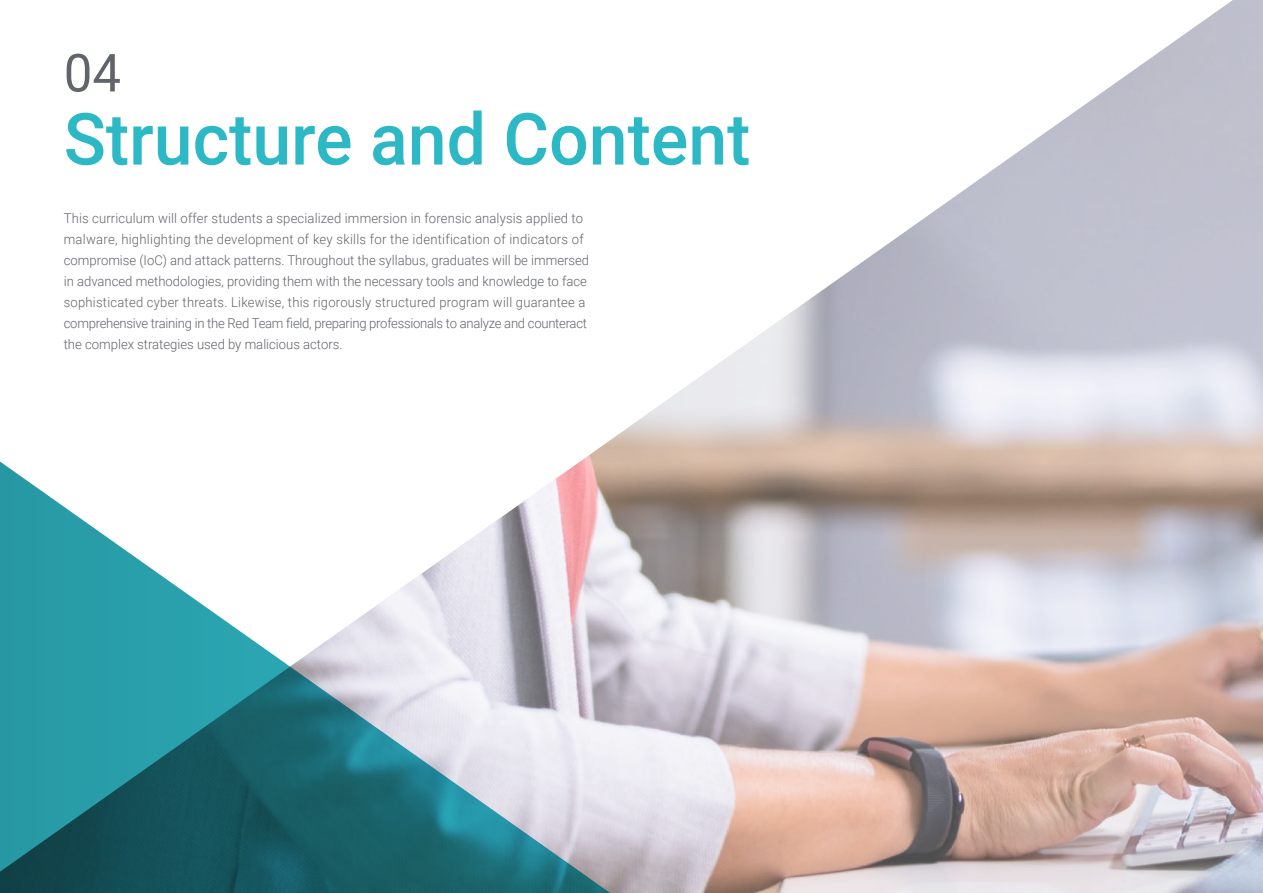
<style>
.page{position:relative;width:1263px;height:893px;background:#fff}
.page>*{position:absolute;margin:0;border:0;box-sizing:border-box;transform-origin:0 0}
.t1{font:500 72px "Roboto";color:#2db8c5}
.t2{font:52.5px "Roboto";color:#61646a}
.t3{font:300 13.5px/21px "Roboto";color:#61646a}
</style>
<div class="page">
<img style="left:602px;top:0;width:661px;height:893px">
<svg style="left:0;top:446px;width:640px;height:447px"></svg>
<h2 class="t2" style="left:64px;top:36px;width:59px">04</h2>
<h1 class="t1" style="left:64px;top:89px;width:688px">Structure and Content</h1>
<p class="t3" style="left:64px;top:207px;width:527px">This curriculum will offer students a specialized immersion in forensic analysis applied to malware, highlighting the development of key skills for the identification of indicators of compromise (IoC) and attack patterns. Throughout the syllabus, graduates will be immersed in advanced methodologies, providing them with the necessary tools and knowledge to face sophisticated cyber threats. Likewise, this rigorously structured program will guarantee a comprehensive training in the Red Team field, preparing professionals to analyze and counteract the complex strategies used by malicious actors.</p>
</div>
